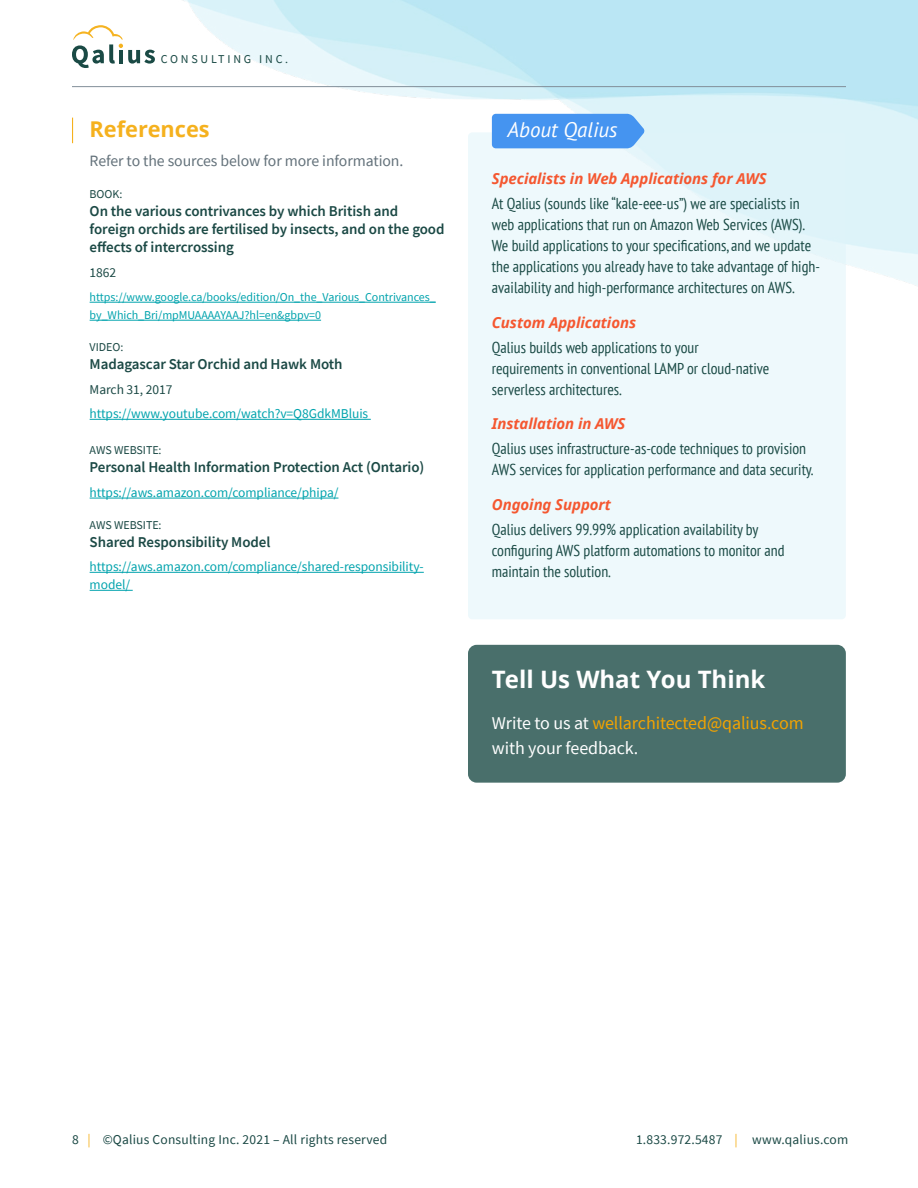
<style>
.page{position:relative;width:918px;height:1188px;background:#fff}
.page>*{position:absolute;margin:0;border:0;box-sizing:border-box;transform-origin:0 0}
.t1{font:700 24px "Noto Sans";color:#fff}
.t2{font:700 21.75px "Noto Sans";color:#f5b11e}
.t3{font:italic 21px "PT Sans";color:#fff}
.t4{font:18px/25.5px "Source Sans Pro";letter-spacing:-.005em;color:#fff}
.t5{font:condensed 15.75px/21px "PT Sans";color:#1a4a45}
.t6{font:15.75px "Source Sans Pro";letter-spacing:-.005em;color:#63717a}
.t7{font:600 15px/18px "Source Sans Pro";letter-spacing:-.005em;color:#1b4945}
.t8{font:italic 700 15px "Noto Sans";letter-spacing:-.005em;color:#f55730}
.t9{font:13.5px/18px "Source Sans Pro";letter-spacing:-.005em;color:#00a3ad}
.t10{font:13.5px "Source Sans Pro";letter-spacing:.015em;color:#1b4945}
.t11{font:13.5px "Source Sans Pro";letter-spacing:-.005em;color:#1b4945}
.t12{font:12px/18px "Source Sans Pro";letter-spacing:-.005em;color:#00a3ad}
.t13{font:12px "Source Sans Pro";letter-spacing:-.005em;color:#1b4945}
.t14{font:12px "Source Sans Pro";letter-spacing:.23em;color:#1a4a45}
.s1{color:#f3a300}
.s2{color:#f5b11e}
</style>
<div class="page">
<svg style="left:72px;top:25px;width:83px;height:43px"></svg>
<hr style="left:72px;top:86px;width:774px;height:1px;background:#828f99">
<div style="left:468px;top:132px;width:378px;height:487px;background:linear-gradient(to right,#eff9fc,#eaf8fb);border-radius:4px"></div>
<div style="left:492px;top:114px;width:152px;height:34px;background:#4594f0"></div>
<div style="left:468px;top:645px;width:378px;height:138px;background:#496f6b;border-radius:9px"></div>
<hr style="left:90px;top:302px;width:346px;height:1px;background:#00a3ad">
<hr style="left:90px;top:320px;width:231px;height:1px;background:#00a3ad">
<hr style="left:90px;top:419px;width:281px;height:1px;background:#00a3ad">
<hr style="left:90px;top:498px;width:248px;height:1px;background:#00a3ad">
<hr style="left:90px;top:572px;width:334px;height:1px;background:#00a3ad">
<hr style="left:90px;top:590px;width:43px;height:1px;background:#00a3ad">
<svg style="left:72px;top:118px;width:1px;height:25px"></svg>
<p class="t14" style="left:161px;top:52px;width:129px">CONSULTING INC.</p>
<h2 class="t2" style="left:90px;top:114px;width:122px">References</h2>
<p class="t6" style="left:90px;top:151px;width:315px">Refer to the sources below for more information.</p>
<p class="t13" style="left:90px;top:186px;width:34px">BOOK:</p>
<p class="t7" style="left:90px;top:202px;width:356px">On the various contrivances by which British and foreign orchids are fertilised by insects, and on the good effects of intercrossing</p>
<p class="t10" style="left:90px;top:263px;width:28px">1862</p>
<p class="t12" style="left:90px;top:288px;width:348px">https://www.google.ca/books/edition/On_the_Various_Contrivances_ by_Which_Bri/mpMUAAAAYAAJ?hl=en&amp;gbpv=0</p>
<p class="t13" style="left:90px;top:339px;width:35px">VIDEO:</p>
<p class="t7" style="left:90px;top:355px;width:255px">Madagascar Star Orchid and Hawk Moth</p>
<p class="t11" style="left:90px;top:380px;width:84px">March 31, 2017</p>
<p class="t9" style="left:90px;top:405px;width:280px">https://www.youtube.com/watch?v=Q8GdkMBluis</p>
<p class="t13" style="left:90px;top:443px;width:73px">AWS WEBSITE:</p>
<p class="t7" style="left:90px;top:458px;width:336px">Personal Health Information Protection Act (Ontario)</p>
<p class="t9" style="left:90px;top:483px;width:250px">https://aws.amazon.com/compliance/phipa/</p>
<p class="t13" style="left:90px;top:517px;width:73px">AWS WEBSITE:</p>
<p class="t7" style="left:90px;top:532px;width:182px">Shared Responsibility Model</p>
<p class="t9" style="left:90px;top:558px;width:336px">https://aws.amazon.com/compliance/shared-responsibility&shy;model/</p>
<h3 class="t3" style="left:507px;top:117px;width:112px">About Qalius</h3>
<p class="t8" style="left:492px;top:168px;width:276px">Specialists in Web Applications for AWS</p>
<p class="t5" style="left:492px;top:193px;width:330px">At Qalius (sounds like “kale-eee-us”) we are specialists in web applications that run on Amazon Web Services (AWS).<br>We build applications to your specifications, and we update the applications you already have to take advantage of high&shy;availability and high-performance architectures on AWS.</p>
<p class="t8" style="left:492px;top:312px;width:146px">Custom Applications</p>
<p class="t5" style="left:492px;top:336px;width:279px">Qalius builds web applications to your requirements in conventional LAMP or cloud-native serverless architectures.</p>
<p class="t8" style="left:492px;top:413px;width:135px">Installation in AWS</p>
<p class="t5" style="left:492px;top:438px;width:323px">Qalius uses infrastructure-as-code techniques to provision<br>AWS services for application performance and data security.</p>
<p class="t8" style="left:492px;top:494px;width:121px">Ongoing Support</p>
<p class="t5" style="left:492px;top:519px;width:294px">Qalius delivers 99.99% application availability by configuring AWS platform automations to monitor and maintain the solution.</p>
<h1 class="t1" style="left:492px;top:663px;width:275px">Tell Us What You Think</h1>
<p class="t4" style="left:492px;top:710px;width:313px">Write to us at <span class="s1">wellarchitected@qalius.com </span>with your feedback.</p>
<p class="t10" style="left:72px;top:1131px;width:317px">8 <span class="s2">|</span> ©Qalius Consulting Inc. 2021 – All rights reserved</p>
<p class="t10" style="left:636px;top:1131px;width:214px">1.833.972.5487 <span class="s2">|</span> www.qalius.com</p>
</div>
